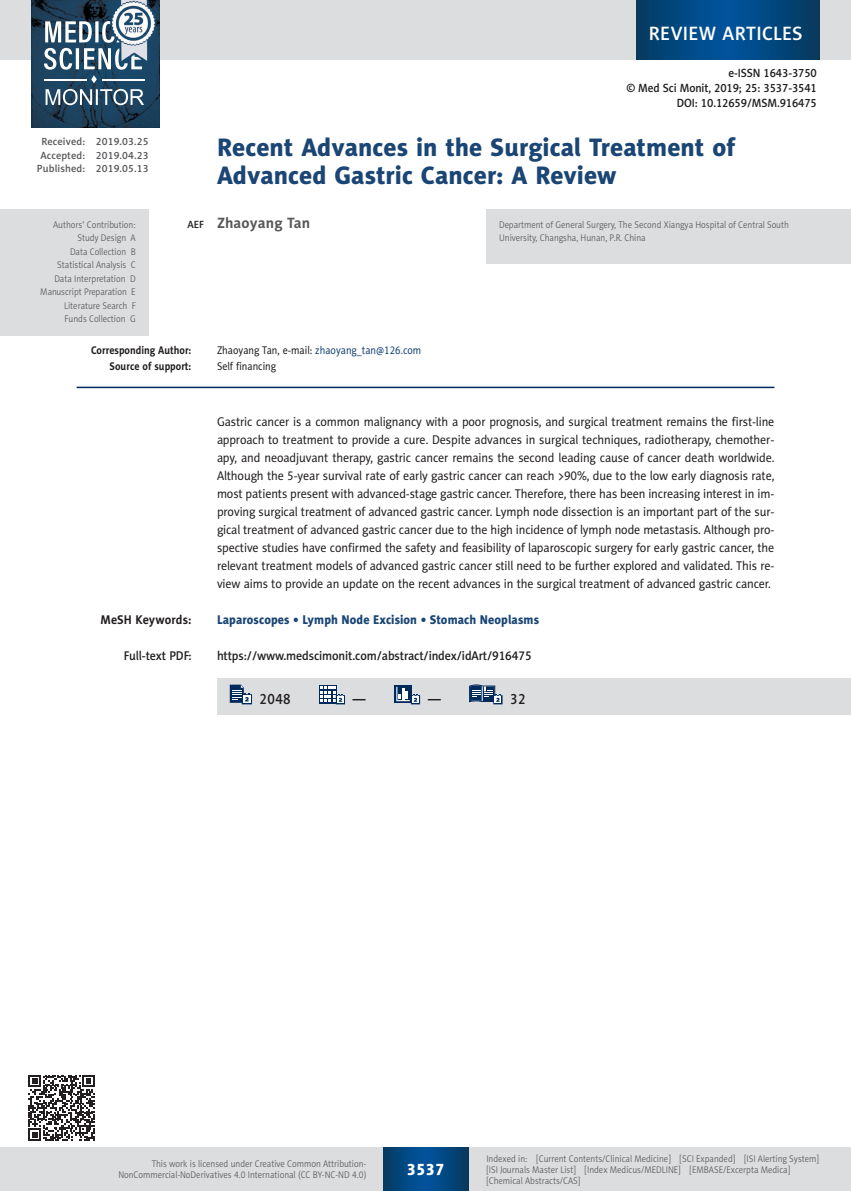
<style>
.page{position:relative;width:851px;height:1191px;background:#fff}
.page>*{position:absolute;margin:0;border:0;box-sizing:border-box;transform-origin:0 0}
.MSM_Tytul{font:25.5px/28.5px "Naomi Sans EFN Heavy";color:#1a4574}
.t1{font:19.5px "Naomi Sans EFN Medium";letter-spacing:.015em;color:#fff}
.t2{font:16.5px "Naomi Sans EFN Heavy";color:#fff}
.MSM_Autorzy{font:700 15px "Naomi Sans EFN";letter-spacing:.01em;color:#57585a}
.MSM_dane{font:15px "Naomi Sans EFN Medium";letter-spacing:.03em;color:#231f20;scale:.9 1}
.MSM_Summary_body{font:12.75px/18px "Naomi Sans EFN";letter-spacing:-.01em;color:#231f20;text-align:justify;scale:.95 1}
.MSM_full_text_pdf{font:12.75px "Naomi Sans EFN Medium";letter-spacing:-.01em;color:#231f20;scale:.95 1}
.MSM_keywords{font:12.75px "Naomi Sans EFN Heavy";letter-spacing:.005em;color:#1a4574;scale:.95 1}
.MSM_keywords-2{font:700 12.75px "Naomi Sans EFN";letter-spacing:.005em;color:#231f20;scale:.95 1}
.MSM_full_text_pdf-2{font:12px "Naomi Sans EFN Medium";letter-spacing:-.01em;color:#231f20;scale:.95 1}
.MSM_Adres{font:11.25px "Naomi Sans EFN";color:#1a4574;scale:.9 1}
.MSM_Adres-2{font:700 11.25px "Naomi Sans EFN";color:#231f20;scale:.9 1}
.MSM_Support{font:700 11.25px "Naomi Sans EFN";color:#231f20;scale:.9 1}
.MSM_Support-2{font:11.25px "Naomi Sans EFN";color:#231f20;scale:.9 1}
.t3{font:10.5px "Naomi Sans EFN Medium";letter-spacing:.01em;color:#57585a}
.MSM_Afiliacja{font:9.75px/11.2px "Naomi Sans EFN Light";color:#57585a;scale:.9 1}
.s1{font-family:"Naomi Sans EFN Medium";font-weight:400;font-size:10.5px;color:#231f20}
.s2{color:#231f20}
</style>
<div class="page">
<div style="left:217px;top:678px;width:633px;height:36px;background:#dcdddf"></div>
<svg style="left:230px;top:684px;width:22px;height:20px"></svg>
<div style="left:319px;top:685px;width:17px;height:18px;background:#00295c"></div>
<svg style="left:320px;top:686px;width:25px;height:18px"></svg>
<div style="left:394px;top:685px;width:18px;height:18px;background:#00295c"></div>
<svg style="left:396px;top:687px;width:24px;height:17px"></svg>
<svg style="left:469px;top:684px;width:33px;height:20px"></svg>
<hr style="left:77px;top:387px;width:697px;height:1px;background:#00295c">
<div style="left:0;top:210px;width:148px;height:126px;background:#dcdddf"></div>
<div style="left:486px;top:210px;width:364px;height:54px;background:#dcdddf"></div>
<svg style="left:28px;top:1075px;width:67px;height:66px"></svg>
<div style="left:0;top:1148px;width:850px;height:43px;background:#dcdddf"></div>
<svg style="left:383px;top:1147px;width:85px;height:43px;background:#02477e"></svg>
<div style="left:0;top:0;width:850px;height:60px;background:#dcdddf"></div>
<svg style="left:636px;top:0;width:183px;height:60px;background:#02477e"></svg>
<img style="left:32px;top:0;width:127px;height:128px">
<img style="left:44px;top:21px;width:100px;height:49px">
<img style="left:45px;top:79px;width:41px;height:1px">
<img style="left:103px;top:79px;width:41px;height:1px">
<svg style="left:91px;top:75px;width:6px;height:8px"></svg>
<img style="left:46px;top:89px;width:98px;height:16px">
<h2 class="t1" style="left:648px;top:22px;width:155px">REVIEW ARTICLES</h2>
<p class="t3" style="left:41px;top:136px;width:109px">Received: 2019.03.25</p>
<p class="t3" style="left:40px;top:149px;width:110px">Accepted: 2019.04.23</p>
<p class="t3" style="left:37px;top:163px;width:113px">Published: 2019.05.13</p>
<p class="MSM_Afiliacja" style="left:53px;top:219px;width:93px">Authors’ Contribution:</p>
<p class="MSM_Afiliacja" style="left:77px;top:232px;width:66px">Study Design A</p>
<p class="MSM_Afiliacja" style="left:70px;top:246px;width:74px">Data Collection B</p>
<p class="MSM_Afiliacja" style="left:57px;top:259px;width:89px">Statistical Analysis C</p>
<p class="MSM_Afiliacja" style="left:54px;top:273px;width:92px">Data Interpretation D</p>
<p class="MSM_Afiliacja" style="left:40px;top:286px;width:107px">Manuscript Preparation E</p>
<p class="MSM_Afiliacja" style="left:64px;top:300px;width:81px">Literature Search F</p>
<p class="MSM_Afiliacja" style="left:65px;top:313px;width:80px">Funds Collection G</p>
<p class="MSM_full_text_pdf-2" style="left:728px;top:66px;width:95px">e-ISSN 1643-3750</p>
<p class="MSM_full_text_pdf-2" style="left:626px;top:81px;width:202px">© Med Sci Monit, 2019; 25: 3537-3541</p>
<p class="MSM_full_text_pdf-2" style="left:676px;top:96px;width:149px">DOI: 10.12659/MSM.916475</p>
<p class="MSM_Tytul" style="left:217px;top:132px;width:519px">Recent Advances in the Surgical Treatment of<br>Advanced Gastric Cancer: A Review</p>
<p class="MSM_Autorzy" style="left:187px;top:214px;width:124px"><span class="s1">AEF</span> Zhaoyang Tan</p>
<p class="MSM_Afiliacja" style="left:499px;top:218px;width:323px;line-height:13.5px">Department of General Surgery, The Second Xiangya Hospital of Central South<br>University, Changsha, Hunan, P.R. China</p>
<p class="MSM_Adres-2" style="left:91px;top:343px;width:113px">Corresponding Author:</p>
<p class="MSM_Adres" style="left:217px;top:343px;width:228px"><span class="s2">Zhaoyang Tan, e-mail:</span> zhaoyang_tan@126.com</p>
<p class="MSM_Support" style="left:110px;top:359px;width:92px">Source of support:</p>
<p class="MSM_Support-2" style="left:217px;top:359px;width:67px">Self financing</p>
<p class="MSM_Summary_body" style="left:217px;top:413px;width:588px">Gastric cancer is a common malignancy with a poor prognosis, and surgical treatment remains the first-line approach to treatment to provide a cure. Despite advances in surgical techniques, radiotherapy, chemother&shy;apy, and neoadjuvant therapy, gastric cancer remains the second leading cause of cancer death worldwide.<br>Although the 5-year survival rate of early gastric cancer can reach &gt;90%, due to the low early diagnosis rate, most patients present with advanced-stage gastric cancer. Therefore, there has been increasing interest in im&shy;proving surgical treatment of advanced gastric cancer. Lymph node dissection is an important part of the sur&shy;gical treatment of advanced gastric cancer due to the high incidence of lymph node metastasis. Although pro&shy;spective studies have confirmed the safety and feasibility of laparoscopic surgery for early gastric cancer, the relevant treatment models of advanced gastric cancer still need to be further explored and validated. This re&shy;view aims to provide an update on the recent advances in the surgical treatment of advanced gastric cancer.</p>
<p class="MSM_keywords-2" style="left:100px;top:612px;width:97px">MeSH Keywords:</p>
<p class="MSM_keywords" style="left:217px;top:612px;width:340px">Laparoscopes • Lymph Node Excision • Stomach Neoplasms</p>
<p class="MSM_full_text_pdf" style="left:124px;top:648px;width:73px">Full-text PDF:</p>
<p class="MSM_full_text_pdf" style="left:217px;top:648px;width:333px">https://www.medscimonit.com/abstract/index/idArt/916475</p>
<p class="MSM_dane" style="left:259px;top:690px;width:36px">2048</p>
<p class="MSM_dane" style="left:352px;top:690px;width:16px">—</p>
<p class="MSM_dane" style="left:427px;top:690px;width:16px">—</p>
<p class="MSM_dane" style="left:510px;top:690px;width:19px">32</p>
<p class="MSM_Afiliacja" style="left:118px;top:1158px;width:277px;text-align:right">This work is licensed under Creative Common Attribution-<br>NonCommercial-NoDerivatives 4.0 International (CC BY-NC-ND 4.0)</p>
<p class="t2" style="left:406px;top:1159px;width:40px">3537</p>
<p class="MSM_Afiliacja" style="left:486px;top:1152px;width:371px">Indexed in: [Current Contents/Clinical Medicine] [SCI Expanded] [ISI Alerting System] [ISI Journals Master List] [Index Medicus/MEDLINE] [EMBASE/Excerpta Medica] [Chemical Abstracts/CAS]</p>
</div>
